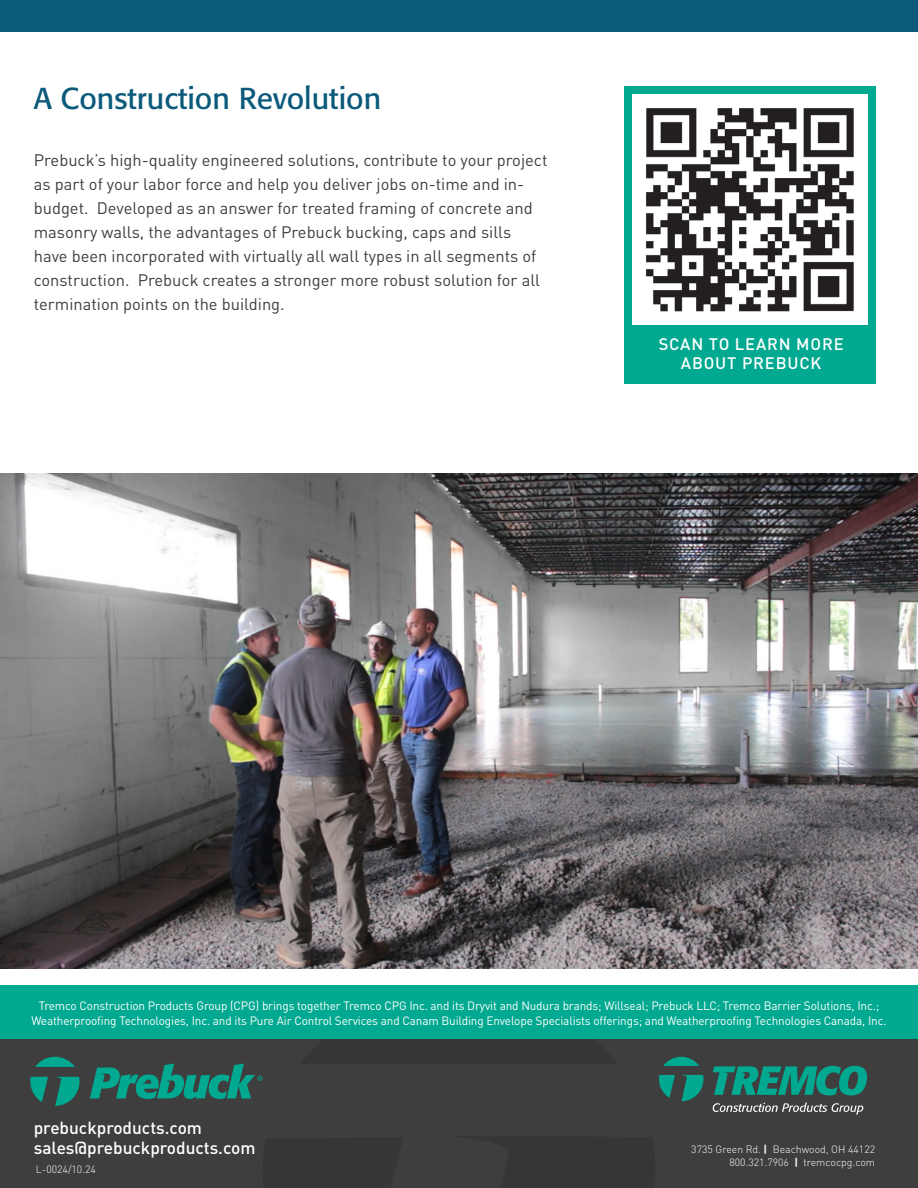
<style>
.page{position:relative;width:918px;height:1188px;background:#fff}
.page>*{position:absolute;margin:0;border:0;box-sizing:border-box;transform-origin:0 0}
.t1{font:30px "Formata Pro";color:#0b5a7b}
.t2{font:500 17.25px "DINOT";color:#fff}
.t3{font:16.5px/24px "DINOT";color:#3e3e3f}
.t4{font:500 16.5px/19.8px "DINOT";letter-spacing:.05em;color:#fff;text-align:center}
.t5{font:12px/15px "DINOT";letter-spacing:-.01em;color:#fff;text-align:center}
.t6{font:300 10.5px "DINOT";color:#fff}
.s1{font-weight:700}
</style>
<div class="page">
<div style="left:0;top:1012px;width:918px;height:176px;background:#3e3e3f"></div>
<div style="left:625px;top:86px;width:251px;height:298px;background:#00a990"></div>
<div style="left:0;top:986px;width:918px;height:54px;background:#00a990"></div>
<div style="left:0;top:0;width:918px;height:31px;background:#0b5a7b"></div>
<img style="left:633px;top:94px;width:235px;height:230px">
<img style="left:0;top:473px;width:918px;height:495px">
<svg style="left:35px;top:1057px;width:40px;height:10px"></svg>
<svg style="left:30px;top:1077px;width:50px;height:29px"></svg>
<svg style="left:90px;top:1063px;width:173px;height:36px"></svg>
<svg style="left:663px;top:1057px;width:36px;height:9px"></svg>
<svg style="left:659px;top:1075px;width:45px;height:26px"></svg>
<svg style="left:713px;top:1066px;width:154px;height:29px"></svg>
<svg style="left:713px;top:1102px;width:150px;height:13px"></svg>
<p class="t1" style="left:34px;top:79px;width:349px">A Construction Revolution</p>
<p class="t3" style="left:34px;top:147px;width:515px">Prebuck’s high-quality engineered solutions, contribute to your project as part of your labor force and help you deliver jobs on-time and in&shy;budget. Developed as an answer for treated framing of concrete and masonry walls, the advantages of Prebuck bucking, caps and sills have been incorporated with virtually all wall types in all segments of construction. Prebuck creates a stronger more robust solution for all termination points on the building.</p>
<p class="t4" style="left:659px;top:333px;width:186px">SCAN TO LEARN MORE<br>ABOUT PREBUCK</p>
<p class="t5" style="left:31px;top:998px;width:857px">Tremco Construction Products Group (CPG) brings together Tremco CPG Inc. and its Dryvit and Nudura brands; Willseal; Prebuck LLC; Tremco Barrier Solutions, Inc.;<br>Weatherproofing Technologies, Inc. and its Pure Air Control Services and Canam Building Envelope Specialists offerings; and Weatherproofing Technologies Canada, Inc.</p>
<p class="t2" style="left:34px;top:1116px;width:170px">prebuckproducts.com</p>
<p class="t2" style="left:34px;top:1137px;width:223px">sales@prebuckproducts.com</p>
<p class="t6" style="left:36px;top:1163px;width:61px">L-0024/10.24</p>
<p class="t6" style="left:691px;top:1143px;width:185px">3735 Green Rd. <span class="s1">|</span> Beachwood, OH 44122</p>
<p class="t6" style="left:730px;top:1155px;width:147px">800.321.7906 <span class="s1">|</span> tremcocpg.com</p>
</div>
